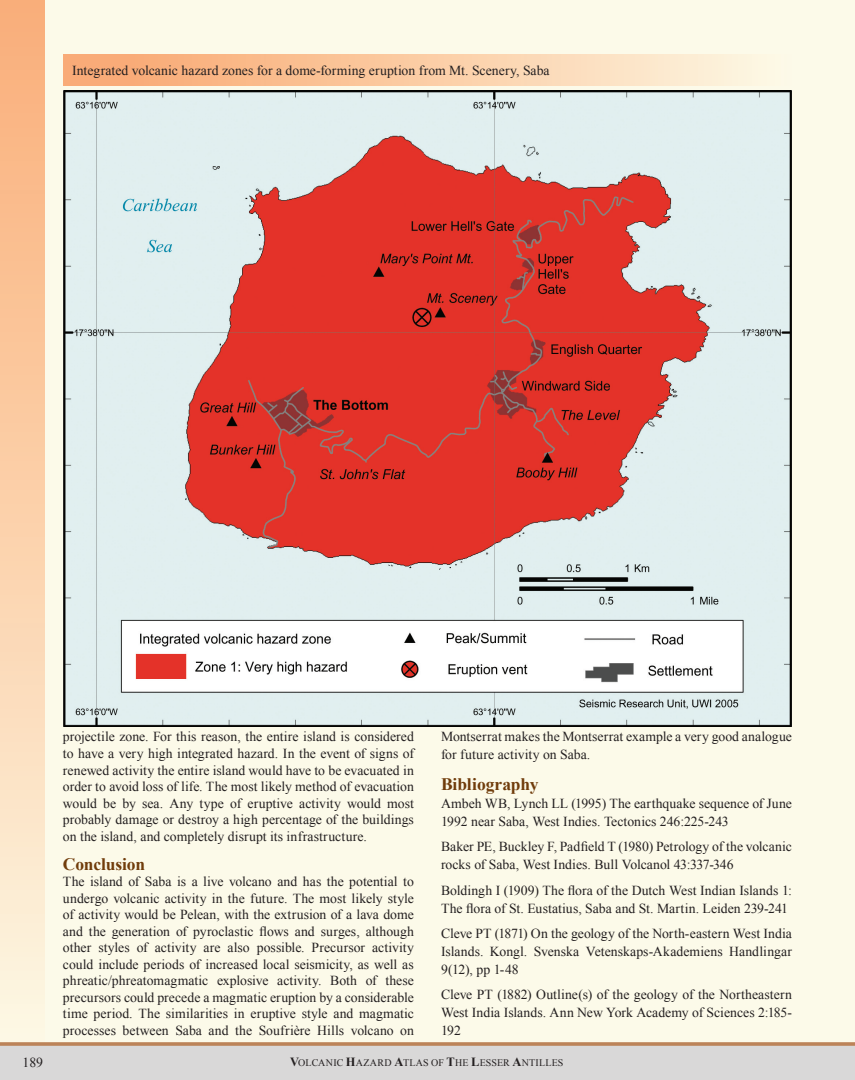
<style>
.page{position:relative;width:855px;height:1080px;background:#fcfae9}
.page>*{position:absolute;margin:0;border:0;box-sizing:border-box;transform-origin:0 0}
.t1{font:700 17.5px "Times New Roman";letter-spacing:-.005em;color:#703c0b}
.t2{font:13.75px/16.5px "Times New Roman";color:#231f20;text-align:justify}
.t3{font:10px "Times New Roman";letter-spacing:.015em;color:#231f20}
.s1{font-weight:700;font-size:12.5px}
</style>
<div class="page">
<div style="left:0;top:0;width:45px;height:1080px;background:linear-gradient(to bottom,#faad78,#fdf9e5)"></div>
<div style="left:0;top:1044px;width:855px;height:36px;background:#d9d8d8"></div>
<svg style="left:0;top:1042px;width:855px;height:4px;background:#c08d65"></svg>
<div style="left:63px;top:54px;width:729px;height:32px;background:linear-gradient(to right,#f9a46c,#fdf8e3)"></div>
<img style="left:63px;top:90px;width:729px;height:636px">
<p class="t2" style="left:72px;top:61px;width:479px">Integrated volcanic hazard zones for a dome-forming eruption from Mt. Scenery, Saba</p>
<p class="t2" style="left:63px;top:728px;width:353px">projectile zone. For this reason, the entire island is considered to have a very high integrated hazard. In the event of signs of renewed activity the entire island would have to be evacuated in order to avoid loss of life. The most likely method of evacuation would be by sea. Any type of eruptive activity would most probably damage or destroy a high percentage of the buildings on the island, and completely disrupt its infrastructure.</p>
<p class="t1" style="left:63px;top:852px;width:84px">Conclusion</p>
<p class="t2" style="left:63px;top:873px;width:353px">The island of Saba is a live volcano and has the potential to undergo volcanic activity in the future. The most likely style of activity would be Pelean, with the extrusion of a lava dome and the generation of pyroclastic flows and surges, although other styles of activity are also possible. Precursor activity could include periods of increased local seismicity, as well as phreatic/phreatomagmatic explosive activity. Both of these precursors could precede a magmatic eruption by a considerable time period. The similarities in eruptive style and magmatic processes between Saba and the Soufrière Hills volcano on</p>
<p class="t2" style="left:441px;top:728px;width:352px;line-height:17.9px">Montserrat makes the Montserrat example a very good analogue for future activity on Saba.</p>
<p class="t1" style="left:441px;top:772px;width:99px">Bibliography</p>
<p class="t2" style="left:441px;top:794px;width:352px;line-height:17.9px">Ambeh WB, Lynch LL (1995) The earthquake sequence of June<br>1992 near Saba, West Indies. Tectonics 246:225-243</p>
<p class="t2" style="left:441px;top:838px;width:352px;line-height:17.9px">Baker PE, Buckley F, Padfield T (1980) Petrology of the volcanic rocks of Saba, West Indies. Bull Volcanol 43:337-346</p>
<p class="t2" style="left:441px;top:881px;width:352px;line-height:17.9px">Boldingh I (1909) The flora of the Dutch West Indian Islands 1:<br>The flora of St. Eustatius, Saba and St. Martin. Leiden 239-241</p>
<p class="t2" style="left:441px;top:924px;width:352px;line-height:17.9px">Cleve PT (1871) On the geology of the North-eastern West India Islands. Kongl. Svenska Vetenskaps-Akademiens Handlingar 9(12), pp 1-48</p>
<p class="t2" style="left:441px;top:985px;width:352px;line-height:17.9px">Cleve PT (1882) Outline(s) of the geology of the Northeastern West India Islands. Ann New York Academy of Sciences 2:185- 192</p>
<p class="t2" style="left:22px;top:1054px;width:22px">189</p>
<p class="t3" style="left:290px;top:1056px;width:275px"><span class="s1">V</span>OLCANIC <span class="s1">H</span>AZARD <span class="s1">A</span>TLAS OF <span class="s1">T</span>HE <span class="s1">L</span>ESSER <span class="s1">A</span>NTILLES</p>
</div>
